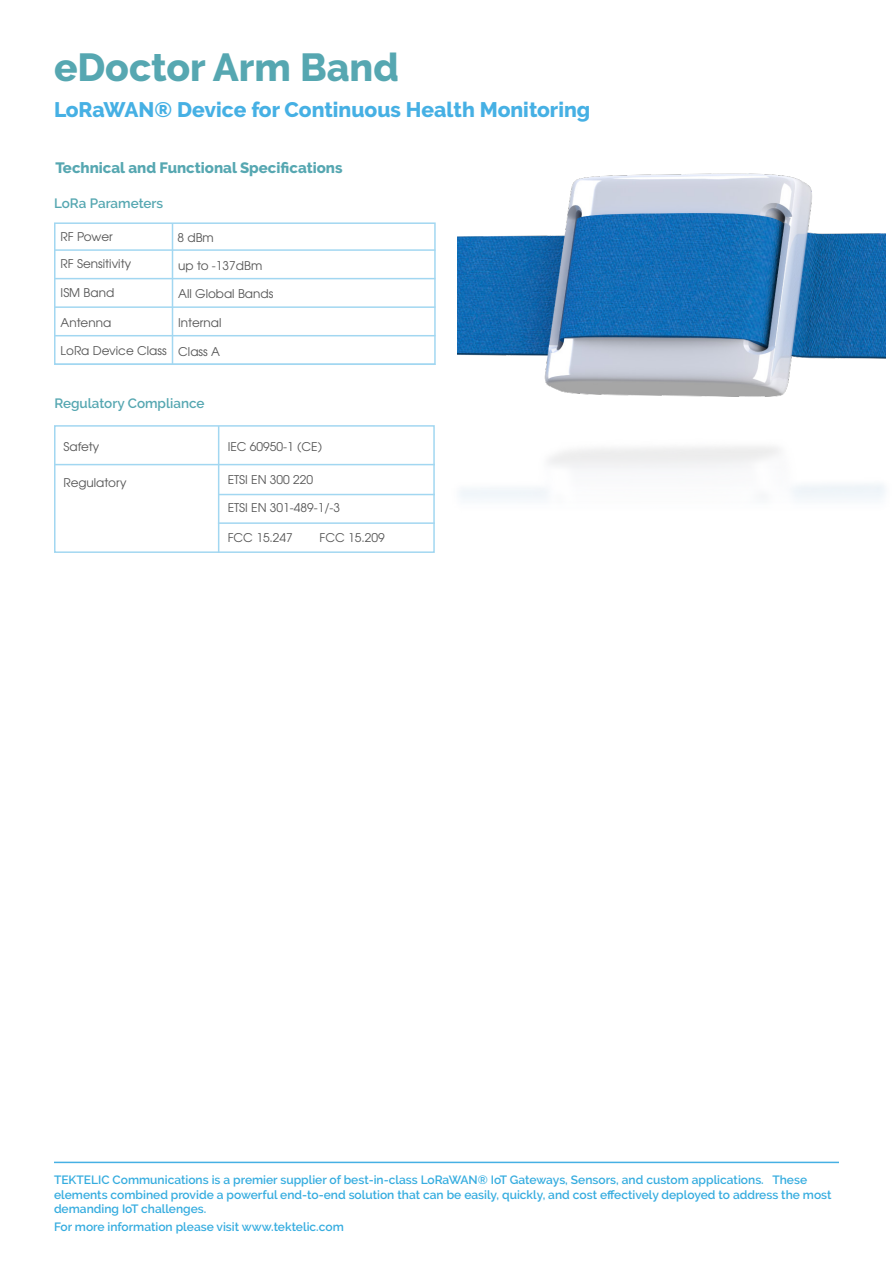
<style>
.page{position:relative;width:893px;height:1263px;background:#fff}
.page>*{position:absolute;margin:0;border:0;box-sizing:border-box;transform-origin:0 0}
.t1{font:800 39px "Raleway";color:#56a7b1}
.t2{font:800 21px "Raleway";color:#46b0e4}
.t3{font:800 15px "Raleway";color:#56a7b1}
.Paragraph_Style_8{font:600 13.5px "Raleway";color:#56a7b1}
.Paragraph_Style_7{font:600 13.5px "Raleway";letter-spacing:-.005em;color:#56a7b1}
.t4{font:600 12px/14.4px "Raleway";color:#35acdf}
.Paragraph_Style_5{font:12px "Evolventa";color:#575757}
</style>
<div class="page">
<hr style="left:54px;top:1162px;width:785px;height:1px;background:#46b0e4">
<div style="left:54px;top:222px;width:382px;height:143px;border:2px solid #a2d7f1"></div>
<hr style="left:172px;top:223px;width:1px;height:141px;background:#a2d7f1">
<hr style="left:54px;top:249px;width:381px;height:2px;background:#a2d7f1">
<hr style="left:54px;top:278px;width:381px;height:1px;background:#a2d7f1">
<hr style="left:54px;top:306px;width:381px;height:2px;background:#a2d7f1">
<hr style="left:54px;top:335px;width:381px;height:1px;background:#a2d7f1">
<hr style="left:54px;top:363px;width:381px;height:2px;background:#a2d7f1">
<div style="left:54px;top:425px;width:381px;height:128px;border:2px solid #a2d7f1"></div>
<hr style="left:218px;top:426px;width:1px;height:127px;background:#a2d7f1">
<hr style="left:54px;top:464px;width:381px;height:1px;background:#a2d7f1">
<hr style="left:219px;top:494px;width:216px;height:1px;background:#a2d7f1">
<hr style="left:218px;top:522px;width:217px;height:2px;background:#a2d7f1">
<img style="left:458px;top:173px;width:428px;height:224px">
<p class="t1" style="left:54px;top:45px;width:346px">eDoctor Arm Band</p>
<p class="t2" style="left:54px;top:98px;width:538px">LoRaWAN® Device for Continuous Health Monitoring</p>
<p class="t3" style="left:55px;top:159px;width:289px">Technical and Functional Specifications</p>
<p class="Paragraph_Style_7" style="left:54px;top:196px;width:110px">LoRa Parameters</p>
<p class="Paragraph_Style_5" style="left:61px;top:229px;width:54px">RF Power</p>
<p class="Paragraph_Style_5" style="left:61px;top:257px;width:72px">RF Sensitivity</p>
<p class="Paragraph_Style_5" style="left:61px;top:285px;width:55px">ISM Band</p>
<p class="Paragraph_Style_5" style="left:177px;top:230px;width:38px">8 dBm</p>
<p class="Paragraph_Style_5" style="left:178px;top:258px;width:86px">up to -137dBm</p>
<p class="Paragraph_Style_5" style="left:178px;top:287px;width:97px">All Global Bands</p>
<p class="Paragraph_Style_5" style="left:61px;top:315px;width:52px">Antenna</p>
<p class="Paragraph_Style_5" style="left:61px;top:343px;width:108px">LoRa Device Class</p>
<p class="Paragraph_Style_5" style="left:178px;top:315px;width:45px">Internal</p>
<p class="Paragraph_Style_5" style="left:178px;top:344px;width:43px">Class A</p>
<p class="Paragraph_Style_8" style="left:54px;top:396px;width:152px">Regulatory Compliance</p>
<p class="Paragraph_Style_5" style="left:64px;top:439px;width:37px">Safety</p>
<p class="Paragraph_Style_5" style="left:64px;top:475px;width:65px">Regulatory</p>
<p class="Paragraph_Style_5" style="left:228px;top:439px;width:96px">IEC 60950-1 (CE)</p>
<p class="Paragraph_Style_5" style="left:228px;top:472px;width:87px">ETSI EN 300 220</p>
<p class="Paragraph_Style_5" style="left:228px;top:500px;width:114px">ETSI EN 301-489-1/-3</p>
<p class="Paragraph_Style_5" style="left:228px;top:530px;width:67px">FCC 15.247</p>
<p class="Paragraph_Style_5" style="left:320px;top:530px;width:67px">FCC 15.209</p>
<p class="t4" style="left:54px;top:1173px;width:779px">TEKTELIC Communications is a premier supplier of best-in-class LoRaWAN® IoT Gateways, Sensors, and custom applications. These elements combined provide a powerful end-to-end solution that can be easily, quickly, and cost effectively deployed to address the most demanding IoT challenges.</p>
<p class="t4" style="left:54px;top:1219px;width:291px">For more information please visit www.tektelic.com</p>
</div>
